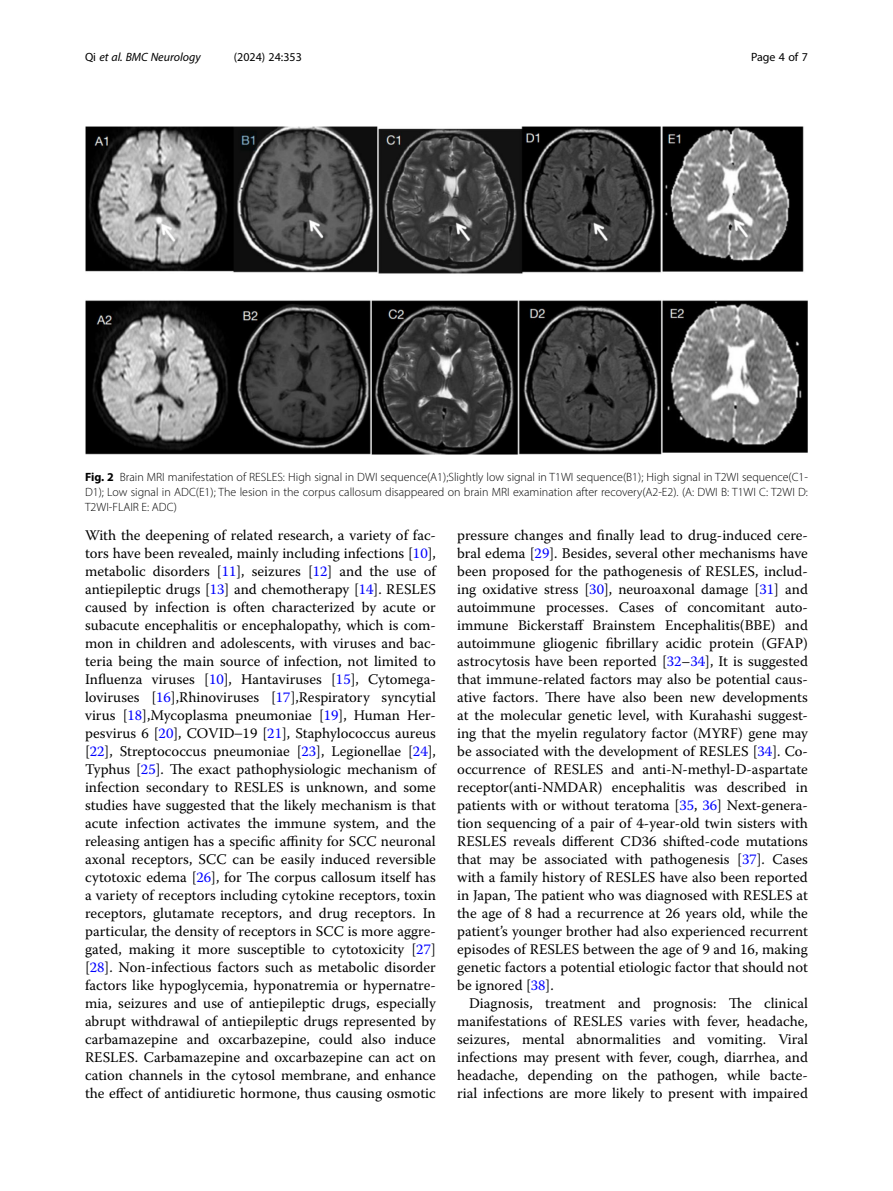
<style>
.page{position:relative;width:893px;height:1191px;background:#fff}
.page>*{position:absolute;margin:0;border:0;box-sizing:border-box;transform-origin:0 0}
.Body_Text_Indent{font:14.7px/18px "Warnock Pro";color:#000;text-align:justify}
.Figure_Caption{font:300 12px/15px "Myriad Pro";color:#000;text-align:justify}
.t1{font:12px "Myriad Pro";color:#000}
.t2{font:italic 12px "Myriad Pro";color:#000}
.s1{font-style:normal}
.s2{font-weight:700}
.s3{color:#00f}
</style>
<div class="page">
<img style="left:85px;top:126px;width:723px;height:328px">
<p class="t2" style="left:85px;top:50px;width:117px"><span class="s1">Qi</span> et al. BMC Neurology</p>
<p class="t1" style="left:234px;top:50px;width:70px">(2024) 24:353</p>
<p class="t1" style="left:751px;top:50px;width:58px">Page 4 of 7</p>
<p class="Figure_Caption" style="left:85px;top:469px;width:724px"><span class="s2">Fig. 2</span> Brain MRI manifestation of RESLES: High signal in DWI sequence(A1);Slightly low signal in T1WI sequence(B1); High signal in T2WI sequence(C1- D1); Low signal in ADC(E1); The lesion in the corpus callosum disappeared on brain MRI examination after recovery(A2-E2). (A: DWI B: T1WI C: T2WI D:<br>T2WI-FLAIR E: ADC)</p>
<p class="Body_Text_Indent" style="left:85px;top:526px;width:352px">With the deepening of related research, a variety of fac&shy;tors have been revealed, mainly including infections [<span class="s3">10</span>], metabolic disorders [<span class="s3">11</span>], seizures [<span class="s3">12</span>] and the use of antiepileptic drugs [<span class="s3">13</span>] and chemotherapy [<span class="s3">14</span>]. RESLES caused by infection is often characterized by acute or subacute encephalitis or encephalopathy, which is com&shy;mon in children and adolescents, with viruses and bac&shy;teria being the main source of infection, not limited to Influenza viruses [<span class="s3">10</span>], Hantaviruses [<span class="s3">15</span>], Cytomega&shy;loviruses [<span class="s3">16</span>],Rhinoviruses [<span class="s3">17</span>],Respiratory syncytial virus [<span class="s3">18</span>],Mycoplasma pneumoniae [<span class="s3">19</span>], Human Her&shy;pesvirus 6 [<span class="s3">20</span>], COVID−19 [<span class="s3">21</span>], Staphylococcus aureus [<span class="s3">22</span>], Streptococcus pneumoniae [<span class="s3">23</span>], Legionellae [<span class="s3">24</span>], Typhus [<span class="s3">25</span>]. The exact pathophysiologic mechanism of infection secondary to RESLES is unknown, and some studies have suggested that the likely mechanism is that acute infection activates the immune system, and the releasing antigen has a specific affinity for SCC neuronal axonal receptors, SCC can be easily induced reversible cytotoxic edema [<span class="s3">26</span>], for The corpus callosum itself has a variety of receptors including cytokine receptors, toxin receptors, glutamate receptors, and drug receptors. In particular, the density of receptors in SCC is more aggre&shy;gated, making it more susceptible to cytotoxicity [<span class="s3">27</span>] [<span class="s3">28</span>]. Non-infectious factors such as metabolic disorder factors like hypoglycemia, hyponatremia or hypernatre&shy;mia, seizures and use of antiepileptic drugs, especially abrupt withdrawal of antiepileptic drugs represented by carbamazepine and oxcarbazepine, could also induce RESLES. Carbamazepine and oxcarbazepine can act on cation channels in the cytosol membrane, and enhance the effect of antidiuretic hormone, thus causing osmotic</p>
<p class="Body_Text_Indent" style="left:457px;top:526px;width:352px">pressure changes and finally lead to drug-induced cere&shy;bral edema [<span class="s3">29</span>]. Besides, several other mechanisms have been proposed for the pathogenesis of RESLES, includ&shy;ing oxidative stress [<span class="s3">30</span>], neuroaxonal damage [<span class="s3">31</span>] and autoimmune processes. Cases of concomitant auto&shy;immune Bickerstaff Brainstem Encephalitis(BBE) and autoimmune gliogenic fibrillary acidic protein (GFAP) astrocytosis have been reported [<span class="s3">32</span>–<span class="s3">34</span>], It is suggested that immune-related factors may also be potential caus&shy;ative factors. There have also been new developments at the molecular genetic level, with Kurahashi suggest&shy;ing that the myelin regulatory factor (MYRF) gene may be associated with the development of RESLES [<span class="s3">34</span>]. Co&shy;occurrence of RESLES and anti-N-methyl-D-aspartate receptor(anti-NMDAR) encephalitis was described in patients with or without teratoma [<span class="s3">35</span>, <span class="s3">36</span>] Next-genera&shy;tion sequencing of a pair of 4-year-old twin sisters with RESLES reveals different CD36 shifted-code mutations that may be associated with pathogenesis [<span class="s3">37</span>]. Cases with a family history of RESLES have also been reported in Japan, The patient who was diagnosed with RESLES at the age of 8 had a recurrence at 26 years old, while the patient’s younger brother had also experienced recurrent episodes of RESLES between the age of 9 and 16, making genetic factors a potential etiologic factor that should not be ignored [<span class="s3">38</span>].</p>
<p class="Body_Text_Indent" style="left:457px;top:994px;width:352px;text-indent:12px">Diagnosis, treatment and prognosis: The clinical manifestations of RESLES varies with fever, headache, seizures, mental abnormalities and vomiting. Viral infections may present with fever, cough, diarrhea, and headache, depending on the pathogen, while bacte&shy;rial infections are more likely to present with impaired</p>
</div>
